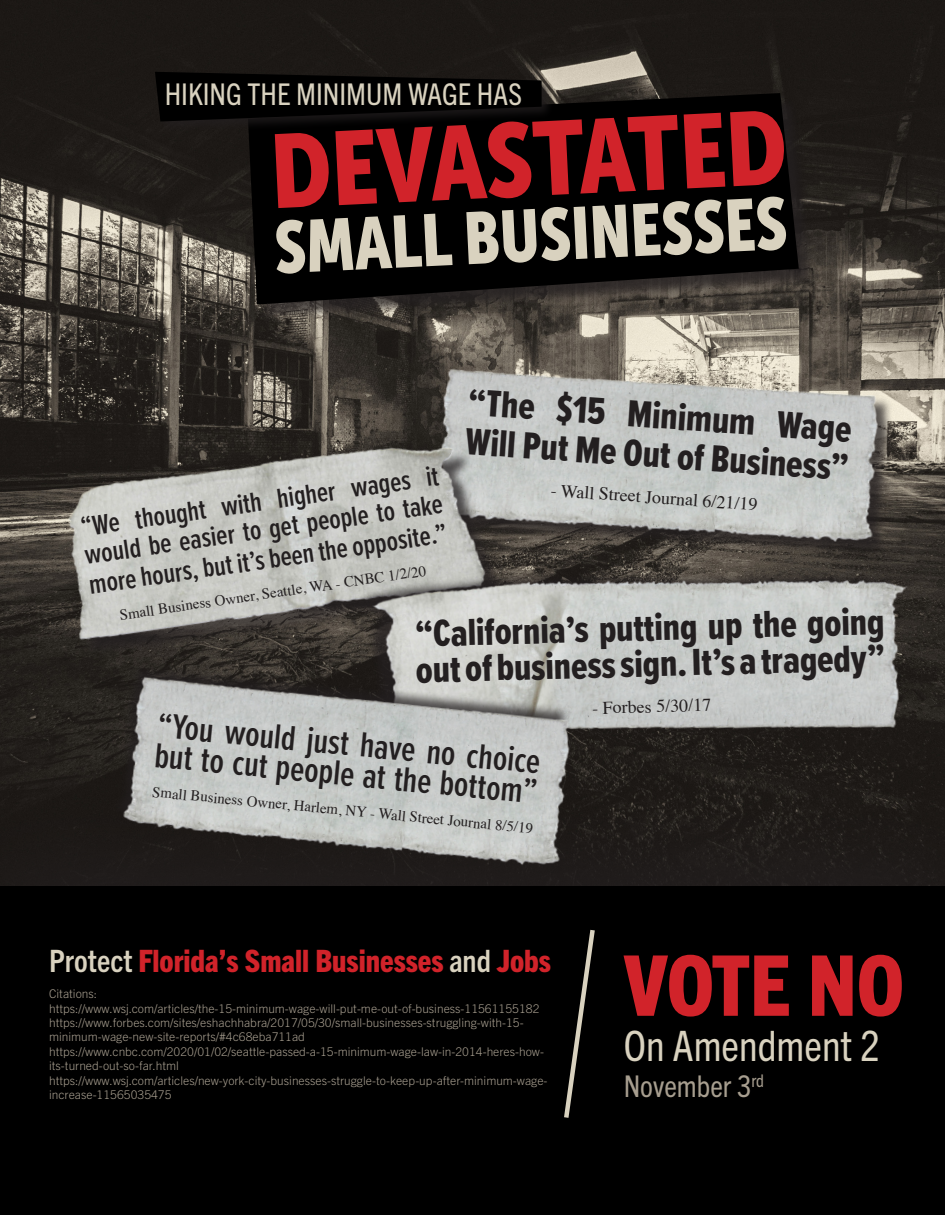
<style>
.page{position:relative;width:945px;height:1215px;background:#fff}
.page>*{position:absolute;margin:0;border:0;box-sizing:border-box;transform-origin:0 0}
.t1{font:103.5px "Museo Sans Cond 900";color:#d1232a}
.t2{font:800 condensed 84px "Trade Gothic Next LT Pro";letter-spacing:-.005em;color:#d1232a}
.t3{font:72.9px "Museo Sans Cond 900";color:#d9d2bf;scale:.95 1}
.t4{font:condensed 42px "Trade Gothic Next LT Pro";color:#d9d2bf}
.t5{font:39px/39px "Proxima Nova Ex Cn Extrabld";color:#231f20}
.t6{font:600 36px/30px "Proxima Nova Ex Cn";color:#231f20}
.t7{font:800 condensed 30.9px "Trade Gothic Next LT Pro";color:#d1232a}
.t8{font:condensed 30px "Trade Gothic Next LT Pro";color:#d9d2bf}
.t9{font:condensed 30px "Trade Gothic Next LT Pro";color:#a79e8f}
.t10{font:600 28.5px/29.1px "Proxima Nova Ex Cn";color:#231f20;text-align:justify}
.t11{font:18px "Times";color:#231f20}
.t12{font:15px "Times";color:#231f20}
.t13{font:300 12px/14.4px "Trade Gothic Next LT Pro";color:#a79e8f}
.s1{font-weight:700;color:#d9d2bf}
</style>
<div class="page">
<img style="left:0;top:0;width:945px;height:782px">
<div style="left:0;top:782px;width:945px;height:433px;background:#1f1b19"></div>
<div style="left:0;top:886px;width:945px;height:329px;background:#000"></div>
<svg style="left:564px;top:929px;width:31px;height:189px"></svg>
<div style="left:251px;top:96px;width:566px;height:227px;background:#231f20;opacity:.75"></div>
<svg style="left:248px;top:93px;width:551px;height:212px;background:#070605"></svg>
<div style="left:152px;top:68px;width:403px;height:66px;background:#231f20;opacity:.75"></div>
<svg style="left:155px;top:72px;width:387px;height:50px;background:#050404"></svg>
<div style="left:437px;top:371px;width:458px;height:187px;background:#231f20;opacity:.75"></div>
<img style="left:428px;top:361px;width:459px;height:188px">
<img style="left:34px;top:429px;width:469px;height:240px">
<img style="left:367px;top:567px;width:547px;height:188px">
<div style="left:112px;top:663px;width:460px;height:201px;background:#231f20;opacity:.75"></div>
<img style="left:116px;top:669px;width:463px;height:196px">
<h3 class="t8" style="left:165px;top:74px;width:359px">HIKING THE MINIMUM WAGE HAS</h3>
<h1 class="t1" style="left:268px;top:115px;width:518px;rotate:-3deg">DEVASTATED</h1>
<h3 class="t3" style="left:272px;top:208px;width:542px;rotate:-3deg">SMALL BUSINESSES</h3>
<h3 class="t5" style="left:470px;top:382px;width:386px;rotate:4deg">“The $15 Minimum Wage<br>Will Put Me Out of Business”</h3>
<h3 class="t11" style="left:552px;top:473px;width:209px;rotate:4deg">- Wall Street Journal 6/21/19</h3>
<h3 class="t10" style="left:79px;top:511px;width:363px;rotate:-8deg">“We thought with higher wages it would be easier to get people to take more hours, but it’s been the opposite.”</h3>
<p class="t12" style="left:118px;top:600px;width:311px;rotate:-8deg">Small Business Owner, Seattle, WA - CNBC 1/2/20</p>
<h3 class="t5" style="left:415px;top:613px;width:471px;line-height:35.8px;rotate:-1deg">“California’s putting up the going out of business sign. It’s a tragedy”</h3>
<h3 class="t11" style="left:592px;top:691px;width:120px;rotate:-1deg">- Forbes 5/30/17</h3>
<h3 class="t6" style="left:160px;top:707px;width:386px;rotate:6deg">“You would just have no choice but to cut people at the bottom”</h3>
<p class="t12" style="left:154px;top:776px;width:384px;rotate:6deg">Small Business Owner, Harlem, NY - Wall Street Journal 8/5/19</p>
<h3 class="t7" style="left:49px;top:940px;width:503px"><span class="s1">Protect</span> Florida’s Small Businesses <span class="s1">and</span> Jobs</h3>
<p class="t13" style="left:49px;top:986px;width:500px">Citations: https://www.wsj.com/articles/the-15-minimum-wage-will-put-me-out-of-business-11561155182 https://www.forbes.com/sites/eshachhabra/2017/05/30/small-businesses-struggling-with-15- minimum-wage-new-site-reports/#4c68eba711ad https://www.cnbc.com/2020/01/02/seattle-passed-a-15-minimum-wage-law-in-2014-heres-how&shy;its-turned-out-so-far.html https://www.wsj.com/articles/new-york-city-businesses-struggle-to-keep-up-after-minimum-wage&shy;increase-11565035475</p>
<h2 class="t2" style="left:624px;top:928px;width:282px">VOTE NO</h2>
<h3 class="t4" style="left:624px;top:1017px;width:258px">On Amendment 2</h3>
<h3 class="t9" style="left:624px;top:1065px;width:142px">November 3<sup>rd</sup></h3>
</div>
